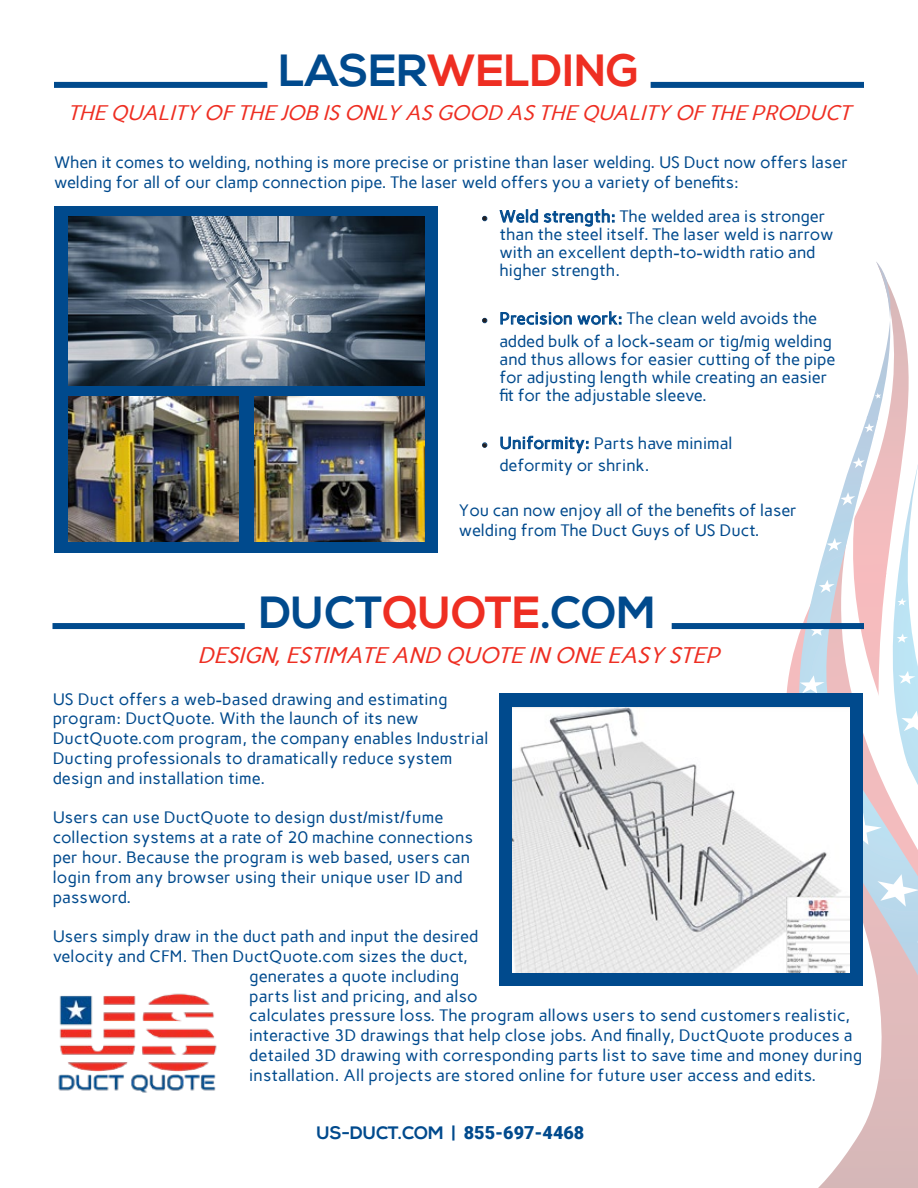
<style>
.page{position:relative;width:918px;height:1188px;background:#fff}
.page>*{position:absolute;margin:0;border:0;box-sizing:border-box;transform-origin:0 0}
.t1{font:700 45px "Nexa";color:#004a8d}
.t2{font:700 45px "Nexa";color:#ee2e22}
.t3{font:italic 22.5px "Carme";color:#ee2e22}
.t4{font:italic 21px "Carme";color:#ee2e22}
.t5{font:700 18px "Nexa";color:#004a8d}
.t6{font:16.5px/19.8px "Carme";color:#004a8d}
.s1{color:#004a8d}
.s2{font-family:"Minion Pro";color:#231f20}
.s3{color:#ee2e22}
.s4{font-family:"Roboto";font-weight:900}
</style>
<div class="page">
<svg style="left:787px;top:262px;width:131px;height:926px"></svg>
<svg style="left:875px;top:393px;width:6px;height:6px"></svg>
<svg style="left:800px;top:409px;width:118px;height:765px"></svg>
<svg style="left:482px;top:216px;width:5px;height:5px"></svg>
<svg style="left:499px;top:209px;width:116px;height:18px"></svg>
<svg style="left:482px;top:318px;width:5px;height:5px"></svg>
<svg style="left:500px;top:311px;width:121px;height:14px"></svg>
<svg style="left:482px;top:442px;width:5px;height:6px"></svg>
<svg style="left:500px;top:436px;width:89px;height:18px"></svg>
<div style="left:651px;top:82px;width:213px;height:6px;background:#004a8d"></div>
<div style="left:54px;top:82px;width:213px;height:6px;background:#004a8d"></div>
<div style="left:672px;top:623px;width:192px;height:6px;background:#004a8d"></div>
<div style="left:52px;top:623px;width:193px;height:6px;background:#004a8d"></div>
<div style="left:499px;top:693px;width:364px;height:293px;background:#004a8d"></div>
<div style="left:54px;top:206px;width:383px;height:347px;background:#004a8d"></div>
<img style="left:512px;top:707px;width:337px;height:265px">
<img style="left:68px;top:216px;width:357px;height:170px">
<img style="left:68px;top:397px;width:171px;height:145px">
<img style="left:254px;top:397px;width:171px;height:145px">
<img style="left:58px;top:993px;width:159px;height:100px">
<p class="t2" style="left:279px;top:45px;width:362px"><span class="s1">LASER</span>WELDING</p>
<p class="t4" style="left:68px;top:101px;width:791px">THEQUALITY OFTHEJOB ISONLY ASGOOD ASTHEQUALITY OFTHEPRODUCT</p>
<p class="t6" style="left:54px;top:153px;width:796px">When it comes to welding, nothing is more precise or pristine than laser welding. US Duct now offers laser welding for all of our clamp connection pipe. The laser weld offers you a variety of benefits:</p>
<p class="t6" style="left:499px;top:207px;width:335px;line-height:18px;text-indent:-18px"><span class="s2">•</span> Weld strength: The welded area is stronger than the steel itself. The laser weld is narrow with an excellent depth-to-width ratio and higher strength.</p>
<p class="t6" style="left:499px;top:307px;width:334px;line-height:22.5px;text-indent:-18px"><span class="s2">•</span> Precision work: The clean weld avoids the added bulk of a lock-seam or tig/mig welding</p>
<p class="t6" style="left:499px;top:350px;width:338px;line-height:18px">and thus allows for easier cutting of the pipe for adjusting length while creating an easier fit for the adjustable sleeve.</p>
<p class="t6" style="left:500px;top:432px;width:235px;line-height:22.5px;text-indent:-18px"><span class="s2">•</span> Uniformity: Parts have minimal deformity or shrink.</p>
<p class="t6" style="left:459px;top:501px;width:340px">You can now enjoy all of the benefits of laser welding from The Duct Guys of US Duct.</p>
<p class="t1" style="left:259px;top:586px;width:398px">DUCT<span class="s3">QUOTE</span>.COM</p>
<p class="t3" style="left:197px;top:641px;width:531px">DESIGN,ESTIMATEAND QUOTEIN ONEEASY STEP</p>
<p class="t6" style="left:53px;top:689px;width:437px">US Duct offers a web-based drawing and estimating program: DuctQuote. With the launch of its new DuctQuote.com program, the company enables Industrial Ducting professionals to dramatically reduce system design and installation time.</p>
<p class="t6" style="left:53px;top:808px;width:422px">Users can use DuctQuote to design dust/mist/fume collection systems at a rate of 20 machine connections per hour. Because the program is web based, users can login from any browser using their unique user ID and password.</p>
<p class="t6" style="left:53px;top:926px;width:427px">Users simply draw in the duct path and input the desired</p>
<p class="t6" style="left:53px;top:946px;width:417px">velocity and CFM. Then DuctQuote.com sizes the duct,</p>
<p class="t6" style="left:249px;top:966px;width:211px">generates a quote including</p>
<p class="t6" style="left:249px;top:986px;width:230px">parts list and pricing, and also</p>
<p class="t6" style="left:249px;top:1006px;width:602px">calculates pressure loss. The program allows users to send customers realistic,</p>
<p class="t6" style="left:249px;top:1025px;width:605px">interactive 3D drawings that help close jobs. And finally, DuctQuote produces a</p>
<p class="t6" style="left:249px;top:1045px;width:615px">detailed 3D drawing with corresponding parts list to save time and money during</p>
<p class="t6" style="left:249px;top:1065px;width:568px">installation. All projects are stored online for future user access and edits.</p>
<p class="t5" style="left:317px;top:1122px;width:269px">US-DUCT.COM | <span class="s4">855-697-4468</span></p>
</div>
